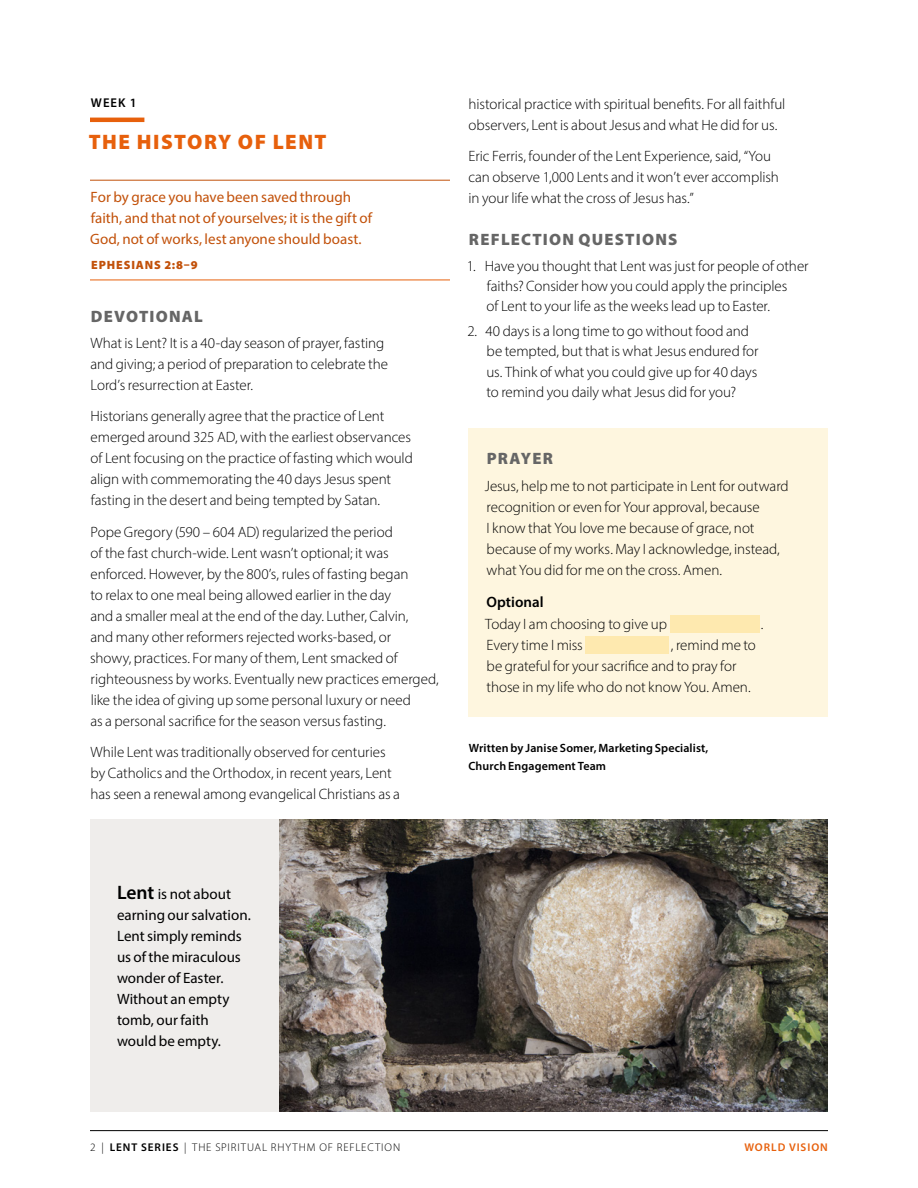
<style>
.page{position:relative;width:918px;height:1188px;background:#fff}
.page>*{position:absolute;margin:0;border:0;box-sizing:border-box;transform-origin:0 0}
.H_Heading{font:900 21px "Myriad Pro";letter-spacing:.065em;color:#e7600c}
.H_Section_Subhead{font:900 16.5px "Myriad Pro";letter-spacing:.075em;color:#666}
.P_Body_Text__Sans{font:300 15px/21px "Myriad Pro";letter-spacing:-.005em;color:#000}
.P_Bullets__Sans{font:300 15px/20.2px "Myriad Pro";letter-spacing:-.005em;color:#000}
.P_Body_Text__Sans-2{font:15px/21px "Myriad Pro";color:#000}
.P_Scripture{font:15px/21px "Myriad Pro";color:#c2510a}
.P_Body_Text__Sans-3{font:600 15px "Myriad Pro";color:#000}
.H_Week{font:600 12.75px "Myriad Pro";color:#000}
.P_Acknowledgment{font:600 12px/18px "Myriad Pro";letter-spacing:.01em;color:#000}
.P_Scripture_Chapter{font:900 12px "Myriad Pro";letter-spacing:.075em;color:#c2510a}
.P_Page_Number{font:300 11.25px "Myriad Pro";letter-spacing:.08em;color:#000}
.P_Page_Number-2{font:600 11.25px "Myriad Pro";letter-spacing:.085em;color:#e7600c}
.s1{font-weight:600;font-size:19.5px}
.s2{font-weight:600}
</style>
<div class="page">
<hr style="left:90px;top:118px;width:54px;height:4px;background:#e7600c">
<hr style="left:90px;top:180px;width:360px;height:1px;background:#c2510a">
<hr style="left:90px;top:280px;width:360px;height:1px;background:#e7600c">
<div style="left:468px;top:428px;width:360px;height:61px;background:#fef6df"></div>
<div style="left:468px;top:455px;width:360px;height:144px;background:#fef6df"></div>
<div style="left:468px;top:594px;width:360px;height:123px;background:#fef6df"></div>
<div style="left:670px;top:615px;width:90px;height:18px;background:#fee9af"></div>
<div style="left:585px;top:636px;width:84px;height:18px;background:#fee9af"></div>
<hr style="left:90px;top:1130px;width:738px;height:1px;background:#000">
<img style="left:279px;top:819px;width:549px;height:292px">
<div style="left:90px;top:819px;width:189px;height:292px;background:#efedeb"></div>
<p class="H_Week" style="left:91px;top:95px;width:47px">WEEK 1</p>
<p class="H_Heading" style="left:89px;top:128px;width:239px">THE HISTORY OF LENT</p>
<p class="P_Scripture" style="left:90px;top:186px;width:283px">For by grace you have been saved through faith, and that not of yourselves; it is the gift of<br>God, not of works, lest anyone should boast.</p>
<p class="P_Scripture_Chapter" style="left:91px;top:257px;width:108px">EPHESIANS 2:8–9</p>
<p class="H_Section_Subhead" style="left:91px;top:305px;width:113px">DEVOTIONAL</p>
<p class="P_Body_Text__Sans" style="left:90px;top:332px;width:299px">What is Lent? It is a 40-day season of prayer, fasting and giving; a period of preparation to celebrate the<br>Lord’s resurrection at Easter.</p>
<p class="P_Body_Text__Sans" style="left:90px;top:406px;width:324px">Historians generally agree that the practice of Lent emerged around 325 AD, with the earliest observances of Lent focusing on the practice of fasting which would align with commemorating the 40 days Jesus spent fasting in the desert and being tempted by Satan.</p>
<p class="P_Body_Text__Sans" style="left:90px;top:521px;width:350px">Pope Gregory (590 – 604 AD) regularized the period<br>of the fast church-wide. Lent wasn’t optional; it was enforced. However, by the 800’s, rules of fasting began<br>to relax to one meal being allowed earlier in the day<br>and a smaller meal at the end of the day. Luther, Calvin,<br>and many other reformers rejected works-based, or<br>showy, practices. For many of them, Lent smacked of righteousness by works. Eventually new practices emerged, like the idea of giving up some personal luxury or need<br>as a personal sacrifice for the season versus fasting.</p>
<p class="P_Body_Text__Sans" style="left:91px;top:742px;width:311px">While Lent was traditionally observed for centuries by Catholics and the Orthodox, in recent years, Lent has seen a renewal among evangelical Christians as a</p>
<p class="P_Body_Text__Sans" style="left:469px;top:93px;width:318px">historical practice with spiritual benefits. For all faithful observers, Lent is about Jesus and what He did for us.</p>
<p class="P_Body_Text__Sans" style="left:468px;top:146px;width:312px">Eric Ferris, founder of the Lent Experience, said, “You can observe 1,000 Lents and it won’t ever accomplish in your life what the cross of Jesus has.”</p>
<p class="H_Section_Subhead" style="left:469px;top:229px;width:210px">REFLECTION QUESTIONS</p>
<p class="P_Bullets__Sans" style="left:487px;top:255px;width:324px;text-indent:-20px">1. Have you thought that Lent was just for people of other faiths? Consider how you could apply the principles<br>of Lent to your life as the weeks lead up to Easter.</p>
<p class="P_Bullets__Sans" style="left:486px;top:321px;width:274px;text-indent:-19px">2. 40 days is a long time to go without food and be tempted, but that is what Jesus endured for us. Think of what you could give up for 40 days to remind you daily what Jesus did for you?</p>
<p class="H_Section_Subhead" style="left:487px;top:448px;width:68px">PRAYER</p>
<p class="P_Body_Text__Sans" style="left:485px;top:475px;width:305px">Jesus, help me to not participate in Lent for outward recognition or even for Your approval, because<br>I know that You love me because of grace, not because of my works. May I acknowledge, instead, what You did for me on the cross. Amen.</p>
<p class="P_Body_Text__Sans-3" style="left:486px;top:592px;width:59px">Optional</p>
<p class="P_Body_Text__Sans" style="left:485px;top:614px;width:183px">Today I am choosing to give up</p>
<p class="P_Body_Text__Sans" style="left:761px;top:614px;width:4px">.</p>
<p class="P_Body_Text__Sans" style="left:487px;top:635px;width:98px">Every time I miss</p>
<p class="P_Body_Text__Sans" style="left:486px;top:635px;width:271px;text-indent:184px">, remind me to be grateful for your sacrifice and to pray for those in my life who do not know You. Amen.</p>
<p class="P_Acknowledgment" style="left:469px;top:739px;width:241px">Written by Janise Somer, Marketing Specialist,<br>Church Engagement Team</p>
<p class="P_Body_Text__Sans-2" style="left:117px;top:883px;width:135px"><span class="s1">Lent</span> is not about earning our salvation.<br>Lent simply reminds us of the miraculous wonder of Easter.<br>Without an empty tomb, our faith would be empty.</p>
<p class="P_Page_Number" style="left:90px;top:1141px;width:312px">2 | <span class="s2">LENT SERIES</span> | THE SPIRITUAL RHYTHM OF REFLECTION</p>
<p class="P_Page_Number-2" style="left:744px;top:1141px;width:85px">WORLD VISION</p>
</div>
